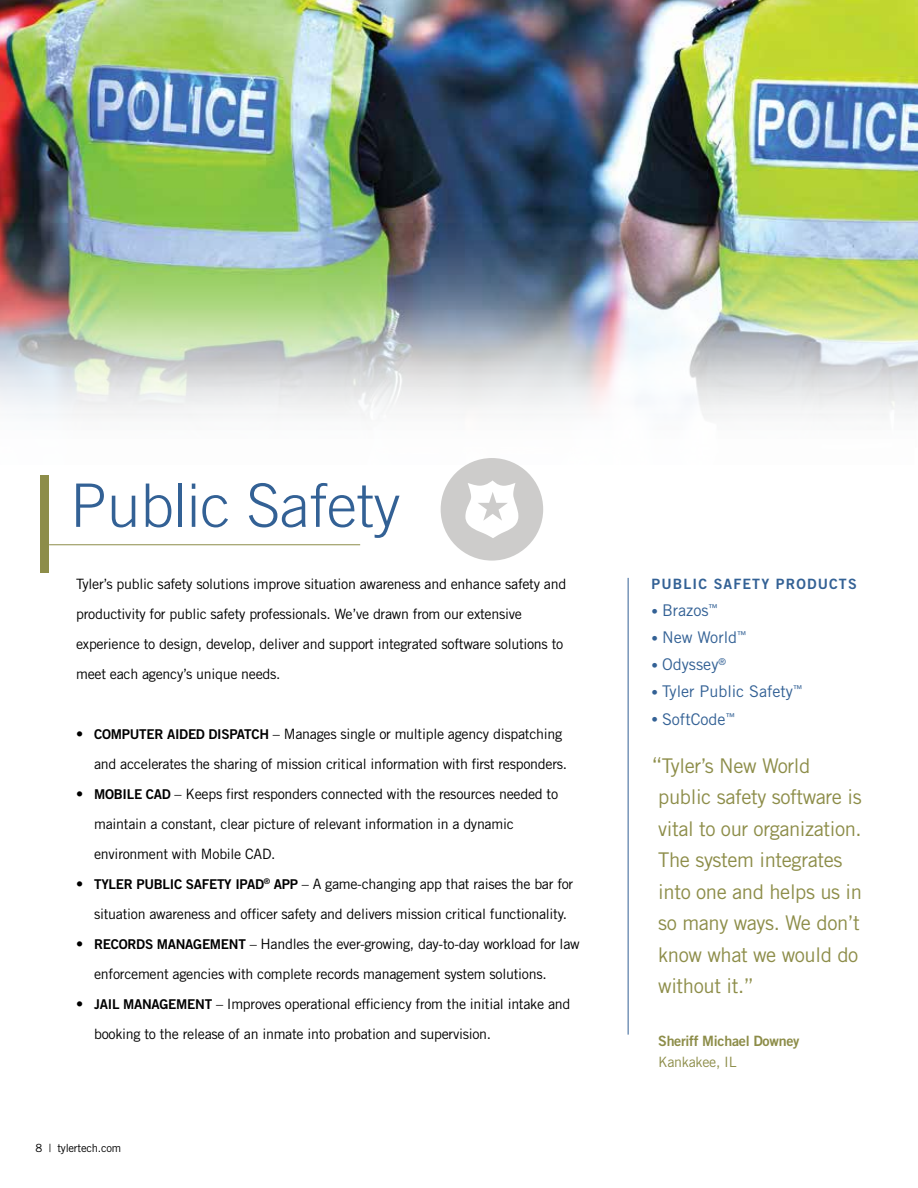
<style>
.page{position:relative;width:918px;height:1188px;background:#fff}
.page>*{position:absolute;margin:0;border:0;box-sizing:border-box;transform-origin:0 0}
.t1{font:300 60px "Trade Gothic";color:#336195}
.t2{font:20.25px/31.5px "Trade Gothic";letter-spacing:-.02em;color:#8d8d49}
.t3{font:16.2px "Trade Gothic";color:#336195}
.t4{font:14.25px/30px "Trade Gothic";letter-spacing:-.02em;color:#000}
.t5{font:14.25px "Trade Gothic Bold Two";letter-spacing:.08em;color:#336195}
.t6{font:14.25px "Trade Gothic Bold Two";letter-spacing:-.02em;color:#8d8d49}
.t7{font:14.25px "Trade Gothic";letter-spacing:-.02em;color:#8d8d49}
.t8{font:11.25px "Trade Gothic";letter-spacing:-.02em;color:#000}
.s1{font-family:"Trade Gothic Bold Two";font-size:13.5px}
.s2{font-size:13.2px}
.s3{font-size:21.75px}
</style>
<div class="page">
<img style="left:0;top:0;width:918px;height:549px">
<div style="left:40px;top:475px;width:9px;height:97px;background:#8d8d49"></div>
<hr style="left:49px;top:544px;width:311px;height:1px;background:#8d8d49">
<hr style="left:628px;top:578px;width:1px;height:457px;background:#336195">
<div style="left:441px;top:458px;width:102px;height:103px;background:#cdcccb;border-radius:50%"></div>
<svg style="left:465px;top:480px;width:53px;height:58px"></svg>
<h1 class="t1" style="left:70px;top:470px;width:332px">Public Safety</h1>
<p class="t4" style="left:76px;top:569px;width:492px">Tyler’s public safety solutions improve situation awareness and enhance safety and productivity for public safety professionals. We’ve drawn from our extensive experience to design, develop, deliver and support integrated software solutions to meet each agency’s unique needs.</p>
<p class="t4" style="left:94px;top:719px;width:475px;text-indent:-18px">• <span class="s1">COMPUTER AIDED DISPATCH</span> – Manages single or multiple agency dispatching and accelerates the sharing of mission critical information with first responders.</p>
<p class="t4" style="left:94px;top:779px;width:466px;text-indent:-18px">• <span class="s1">MOBILE CAD</span> – Keeps first responders connected with the resources needed to maintain a constant, clear picture of relevant information in a dynamic environment with Mobile CAD.</p>
<p class="t4" style="left:94px;top:869px;width:481px;text-indent:-18px">• <span class="s1">TYLER PUBLIC SAFETY IPAD</span><sup>®</sup> <span class="s1">APP</span> – A game-changing app that raises the bar for situation awareness and officer safety and delivers mission critical functionality.</p>
<p class="t4" style="left:94px;top:929px;width:487px;text-indent:-18px">• <span class="s1">RECORDS MANAGEMENT</span> – Handles the ever-growing, day-to-day workload for law enforcement agencies with complete records management system solutions.</p>
<p class="t4" style="left:94px;top:989px;width:478px;text-indent:-18px">• <span class="s1">JAIL MANAGEMENT</span> – Improves operational efficiency from the initial intake and booking to the release of an inmate into probation and supervision.</p>
<p class="t8" style="left:36px;top:1141px;width:87px">8 | tylertech.com</p>
<p class="t5" style="left:652px;top:575px;width:207px">PUBLIC SAFETY PRODUCTS</p>
<p class="t3" style="left:652px;top:601px;width:68px"><span class="s2">•</span> Brazos<sup>™</sup></p>
<p class="t3" style="left:652px;top:628px;width:96px"><span class="s2">•</span> New World<sup>™</sup></p>
<p class="t3" style="left:652px;top:655px;width:76px"><span class="s2">•</span> Odyssey<sup>®</sup></p>
<p class="t3" style="left:652px;top:682px;width:152px"><span class="s2">•</span> Tyler Public Safety<sup>™</sup></p>
<p class="t3" style="left:652px;top:710px;width:85px"><span class="s2">•</span> SoftCode<sup>™</sup></p>
<h2 class="t2" style="left:658px;top:750px;width:205px;text-indent:-7px"><span class="s3">“</span>Tyler’s New World public safety software is vital to our organization.<br>The system integrates into one and helps us in so many ways. We don’t know what we would do without it.”</h2>
<p class="t6" style="left:658px;top:1032px;width:143px">Sheriff Michael Downey</p>
<p class="t7" style="left:658px;top:1053px;width:80px">Kankakee, IL</p>
</div>
